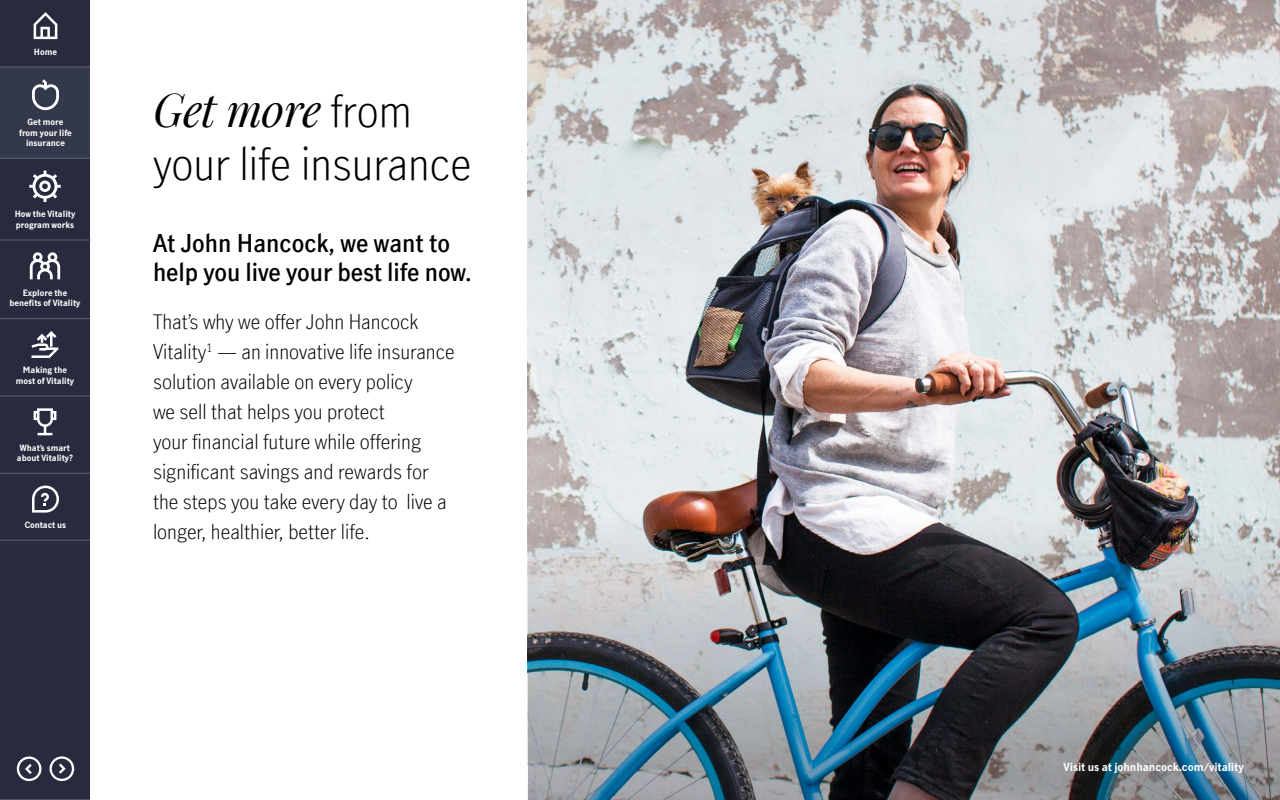
<style>
.page{position:relative;width:1280px;height:800px;background:#fff}
.page>*{position:absolute;margin:0;border:0;box-sizing:border-box;transform-origin:0 0}
.t1{font:300 44px "Manulife JH Sans Optimized";color:#000}
.t2{font:italic 44px "Manulife JH Serif Optimized";color:#000}
.t3{font:600 24px/28.8px "Manulife JH Sans Optimized";letter-spacing:-.005em;color:#000}
.t4{font:300 20px/30px "Manulife JH Sans Optimized";color:#000}
.t5{font:700 11px "Manulife JH Sans Optimized";letter-spacing:-.005em;color:#fff}
.t6{font:700 8.5px/10.2px "Manulife JH Sans Optimized";color:#fff;text-align:center}
.s1{font-family:"Manulife JH Sans Optimized";font-weight:300;font-style:normal}
</style>
<div class="page">
<div style="left:0;top:0;width:90px;height:800px;background:#282b3e"></div>
<img style="left:528px;top:0;width:751px;height:516px">
<div style="left:0;top:66px;width:90px;height:92px;background:#34384b"></div>
<img style="left:528px;top:516px;width:752px;height:284px">
<hr style="left:0;top:158px;width:90px;height:1px;background:#5e6073">
<hr style="left:0;top:318px;width:90px;height:1px;background:#5e6073">
<hr style="left:0;top:396px;width:90px;height:1px;background:#5e6073">
<hr style="left:0;top:473px;width:90px;height:1px;background:#5e6073">
<hr style="left:0;top:799px;width:90px;height:1px;background:#5e6073">
<svg style="left:34px;top:12px;width:23px;height:27px"></svg>
<svg style="left:31px;top:331px;width:28px;height:27px"></svg>
<svg style="left:30px;top:252px;width:30px;height:27px"></svg>
<svg style="left:32px;top:486px;width:27px;height:27px"></svg>
<svg style="left:29px;top:171px;width:32px;height:31px"></svg>
<svg style="left:32px;top:79px;width:27px;height:31px"></svg>
<svg style="left:34px;top:408px;width:22px;height:27px"></svg>
<hr style="left:0;top:240px;width:91px;height:1px;background:#5e6073">
<hr style="left:0;top:67px;width:90px;height:1px;background:#5e6073">
<hr style="left:0;top:540px;width:90px;height:1px;background:#5e6073">
<svg style="left:17px;top:756px;width:24px;height:25px"></svg>
<svg style="left:50px;top:756px;width:24px;height:25px"></svg>
<p class="t6" style="left:34px;top:47px;width:25px">Home</p>
<p class="t6" style="left:19px;top:118px;width:54px">Get more from your life insurance</p>
<p class="t6" style="left:15px;top:210px;width:62px;text-align:left">How the Vitality program works</p>
<p class="t6" style="left:10px;top:288px;width:72px">Explore the benefits of Vitality</p>
<p class="t6" style="left:16px;top:366px;width:60px">Making the most of Vitality</p>
<p class="t6" style="left:17px;top:443px;width:58px">What’s smart about Vitality?</p>
<p class="t6" style="left:25px;top:520px;width:43px">Contact us</p>
<h1 class="t2" style="left:153px;top:78px;width:260px">Get more <span class="s1">from</span></h1>
<h1 class="t1" style="left:153px;top:143px;width:320px">your life insurance</h1>
<p class="t3" style="left:153px;top:230px;width:320px">At John Hancock, we want to help you live your best life now.</p>
<p class="t4" style="left:153px;top:307px;width:303px">That’s why we offer John Hancock Vitality<sup>1</sup> — an innovative life insurance solution available on every policy<br>we sell that helps you protect<br>your financial future while offering significant savings and rewards for the steps you take every day to live a longer, healthier, better life.</p>
<p class="t5" style="left:1063px;top:763px;width:182px">Visit us at johnhancock.com/vitality</p>
</div>
